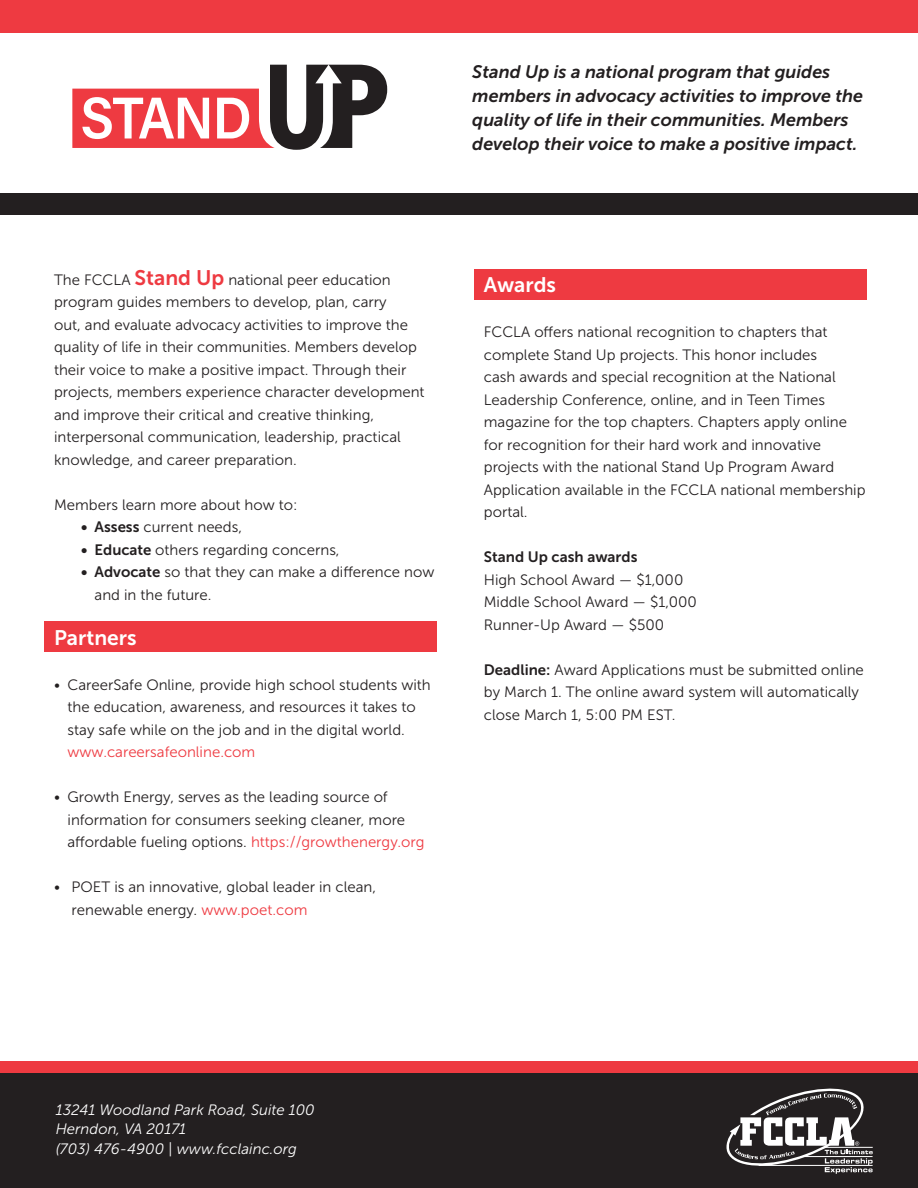
<style>
.page{position:relative;width:918px;height:1188px;background:#fff}
.page>*{position:absolute;margin:0;border:0;box-sizing:border-box;transform-origin:0 0}
.t1{font:21px "Museo Sans 700";color:#fff}
.t2{font:italic 18px/24px "Museo Sans 700";color:#231f20}
.t3{font:15px/22.5px "Museo Sans 300";color:#231f20}
.t4{font:italic 15px/19.5px "Museo Sans 300";color:#fff}
.t5{font:15px "Museo Sans 700";color:#231f20}
.s1{font-family:"Museo Sans 700";font-size:21px;color:#ee3a41}
.s2{font-family:"Museo Sans 700"}
.s3{color:#ee3a41}
</style>
<div class="page">
<div style="left:44px;top:621px;width:392px;height:31px;background:#ee3a41"></div>
<div style="left:474px;top:269px;width:393px;height:31px;background:#ee3a41"></div>
<div style="left:0;top:1061px;width:918px;height:13px;background:#ee3a41"></div>
<div style="left:0;top:0;width:918px;height:32px;background:#ee3a41"></div>
<div style="left:0;top:1074px;width:918px;height:114px;background:#231f20"></div>
<svg style="left:72px;top:65px;width:315px;height:85px"></svg>
<svg style="left:726px;top:1089px;width:147px;height:85px"></svg>
<hr style="left:801px;top:1156px;width:72px;height:1px;background:#fff">
<hr style="left:759px;top:1165px;width:114px;height:1px;background:#fff">
<div style="left:0;top:194px;width:918px;height:21px;background:#231f20"></div>
<p class="t2" style="left:472px;top:60px;width:392px">Stand Up is a national program that guides members in advocacy activities to improve the quality of life in their communities. Members develop their voice to make a positive impact.</p>
<p class="t3" style="left:54px;top:269px;width:372px">The FCCLA <span class="s1">Stand Up</span> national peer education program guides members to develop, plan, carry<br>out, and evaluate advocacy activities to improve the quality of life in their communities. Members develop their voice to make a positive impact. Through their projects, members experience character development and improve their critical and creative thinking, interpersonal communication, leadership, practical knowledge, and career preparation.</p>
<p class="t3" style="left:54px;top:494px;width:245px">Members learn more about how to:</p>
<p class="t3" style="left:81px;top:516px;width:163px"><span class="s2">• Assess</span> current needs,</p>
<p class="t3" style="left:81px;top:539px;width:260px"><span class="s2">• Educate</span> others regarding concerns,</p>
<p class="t3" style="left:95px;top:561px;width:341px;text-indent:-14px"><span class="s2">• Advocate</span> so that they can make a difference now and in the future.</p>
<p class="t1" style="left:54px;top:626px;width:84px">Partners</p>
<p class="t3" style="left:68px;top:674px;width:365px;text-indent:-14px">• CareerSafe Online, provide high school students with the education, awareness, and resources it takes to stay safe while on the job and in the digital world. <span class="s3">www.careersafeonline.com</span></p>
<p class="t3" style="left:68px;top:786px;width:358px;text-indent:-14px">• Growth Energy, serves as the leading source of information for consumers seeking cleaner, more affordable fueling options. <span class="s3">https://growthenergy.org</span></p>
<p class="t3" style="left:72px;top:876px;width:306px;text-indent:-18px">• POET is an innovative, global leader in clean, renewable energy. <span class="s3">www.poet.com</span></p>
<p class="t1" style="left:484px;top:273px;width:74px">Awards</p>
<p class="t3" style="left:484px;top:321px;width:383px">FCCLA offers national recognition to chapters that complete Stand Up projects. This honor includes<br>cash awards and special recognition at the National Leadership Conference, online, and in Teen Times magazine for the top chapters. Chapters apply online for recognition for their hard work and innovative projects with the national Stand Up Program Award Application available in the FCCLA national membership portal.</p>
<p class="t5" style="left:484px;top:549px;width:155px">Stand Up cash awards</p>
<p class="t3" style="left:484px;top:568px;width:201px">High School Award — $1,000</p>
<p class="t3" style="left:484px;top:591px;width:215px">Middle School Award — $1,000</p>
<p class="t3" style="left:484px;top:613px;width:182px">Runner-Up Award — $500</p>
<p class="t3" style="left:484px;top:658px;width:382px"><span class="s2">Deadline:</span> Award Applications must be submitted online by March 1. The online award system will automatically close March 1, 5:00 PM EST.</p>
<p class="t4" style="left:56px;top:1100px;width:261px">13241 Woodland Park Road, Suite 100<br>Herndon, VA 20171</p>
<p class="t4" style="left:56px;top:1139px;width:243px">(703) 476-4900 | www.fcclainc.org</p>
</div>
